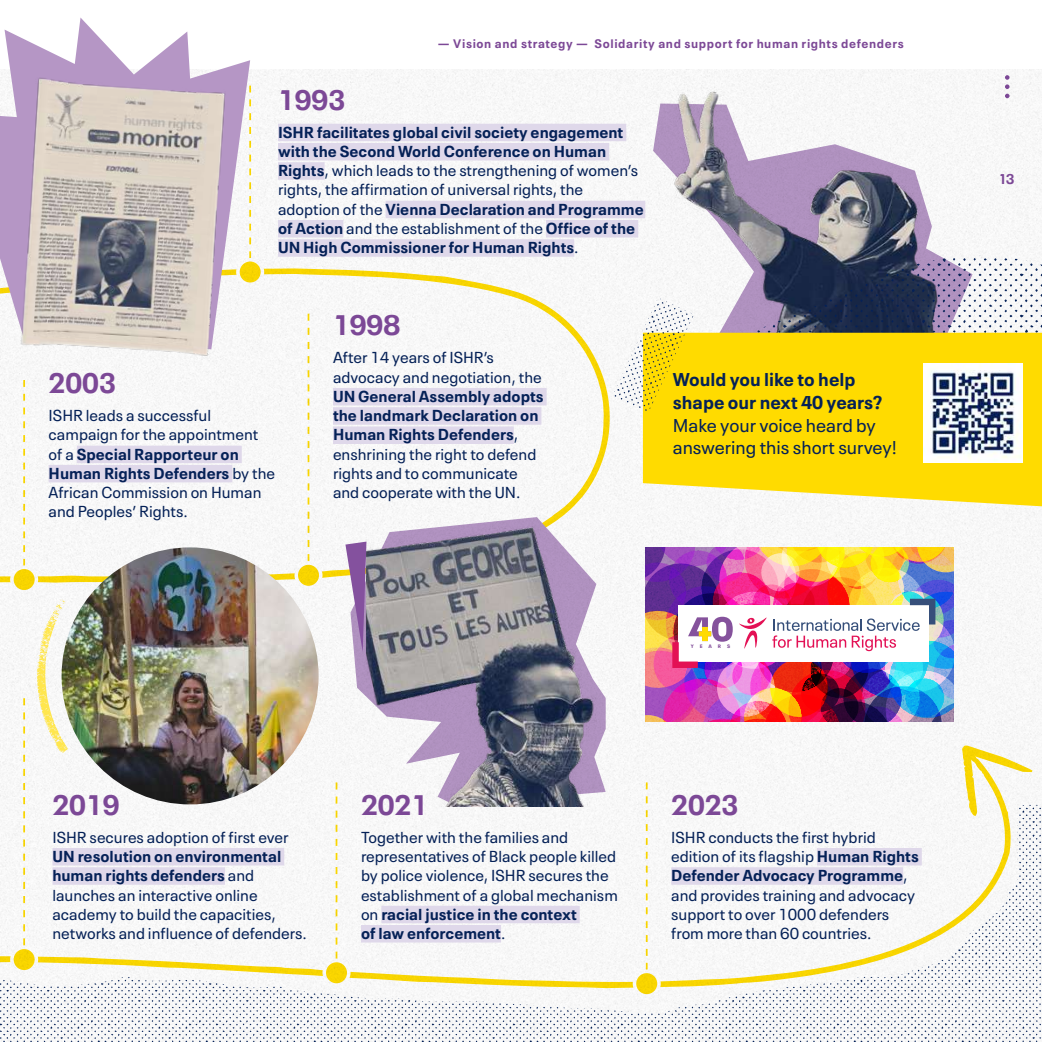
<style>
.page{position:relative;width:1042px;height:1042px;background:#fff}
.page>*{position:absolute;margin:0;border:0;box-sizing:border-box;transform-origin:0 0}
.t1{font:700 28px "Neue Plak Text";color:#7c4896}
.t2{font:18.38px/22.8px "Neue Plak Text";color:#052157}
.t3{font:700 18.38px/22.8px "Neue Plak Text";color:#052157}
.t4{font:15.75px/19.2px "Neue Plak Text";color:#052157}
.t5{font:700 15.75px/19.2px "Neue Plak Text";color:#052157}
.t6{font:700 14px "Neue Plak Text";color:#7c4896}
.t7{font:700 12.25px "Neue Plak Text";letter-spacing:.05em;color:#7c4896}
.t8{font:900 4.9px "Neue Plak Text";letter-spacing:1.2em;color:#85529c}
.s1{font-weight:400}
.s2{font-weight:700}
</style>
<div class="page">
<img style="left:0;top:69px;width:1042px;height:735px">
<svg style="left:1005px;top:75px;width:4px;height:23px"></svg>
<img style="left:671px;top:88px;width:319px;height:245px">
<svg style="left:751px;top:256px;width:291px;height:77px"></svg>
<svg style="left:0;top:18px;width:250px;height:331px"></svg>
<img style="left:17px;top:75px;width:209px;height:284px">
<img style="left:361px;top:498px;width:247px;height:306px">
<svg style="left:643px;top:333px;width:399px;height:173px;background:#fedd14"></svg>
<img style="left:923px;top:363px;width:99px;height:100px">
<svg style="left:612px;top:298px;width:82px;height:115px"></svg>
<div style="left:278px;top:124px;width:348px;height:17px;background:#dfd8ea"></div>
<div style="left:278px;top:143px;width:331px;height:17px;background:#dfd8ea"></div>
<div style="left:278px;top:162px;width:46px;height:18px;background:#dfd8ea"></div>
<div style="left:385px;top:201px;width:260px;height:17px;background:#dfd8ea"></div>
<div style="left:278px;top:220px;width:65px;height:17px;background:#dfd8ea"></div>
<div style="left:546px;top:220px;width:92px;height:17px;background:#dfd8ea"></div>
<div style="left:278px;top:239px;width:296px;height:18px;background:#dfd8ea"></div>
<div style="left:333px;top:388px;width:214px;height:17px;background:#dfd8ea"></div>
<div style="left:333px;top:407px;width:208px;height:18px;background:#dfd8ea"></div>
<div style="left:333px;top:426px;width:181px;height:18px;background:#dfd8ea"></div>
<div style="left:77px;top:446px;width:165px;height:17px;background:#dfd8ea"></div>
<div style="left:49px;top:465px;width:183px;height:17px;background:#dfd8ea"></div>
<img style="left:645px;top:547px;width:308px;height:175px">
<img style="left:62px;top:547px;width:257px;height:257px;border-radius:128px">
<svg style="left:345px;top:541px;width:21px;height:111px"></svg>
<svg style="left:0;top:804px;width:1042px;height:238px"></svg>
<svg style="left:37px;top:599px;width:31px;height:153px"></svg>
<p class="t7" style="left:438px;top:34px;width:467px">— Vision and strategy — Solidarity and support for human rights defenders</p>
<h1 class="t1" style="left:278px;top:77px;width:69px">1993</h1>
<p class="t5" style="left:278px;top:121px;width:367px">ISHR facilitates global civil society engagement with the Second World Conference on Human Rights<span class="s1">, which leads to the strengthening of women’s rights, the affirmation of universal rights, the adoption of the</span> Vienna Declaration and Programme of Action <span class="s1">and the establishment of the</span> Office of the UN High Commissioner for Human Rights<span class="s1">.</span></p>
<h1 class="t1" style="left:49px;top:360px;width:69px">2003</h1>
<p class="t4" style="left:49px;top:404px;width:228px">ISHR leads a successful campaign for the appointment of a <span class="s2">Special Rapporteur on<br>Human Rights Defenders</span> by the<br>African Commission on Human and Peoples’ Rights.</p>
<h1 class="t1" style="left:333px;top:302px;width:69px">1998</h1>
<p class="t4" style="left:333px;top:347px;width:210px">After 14 years of ISHR’s advocacy and negotiation, the</p>
<p class="t4" style="left:333px;top:385px;width:212px"><span class="s2">UN General Assembly adopts the landmark Declaration on<br>Human Rights Defenders</span>, enshrining the right to defend rights and to communicate and cooperate with the UN.</p>
<p class="t3" style="left:673px;top:366px;width:211px">Would you like to help shape our next 40 years?</p>
<p class="t2" style="left:673px;top:412px;width:226px">Make your voice heard by answering this short survey!</p>
<p class="t8" style="left:691px;top:642px;width:41px">YEARS</p>
<h1 class="t1" style="left:52px;top:781px;width:69px">2019</h1>
<p class="t4" style="left:52px;top:826px;width:238px">ISHR secures adoption of first ever</p>
<p class="t4" style="left:52px;top:845px;width:256px"><span class="s2">UN resolution on environmental human rights defenders</span> and launches an interactive online academy to build the capacities, networks and influence of defenders.</p>
<h1 class="t1" style="left:361px;top:781px;width:69px">2021</h1>
<p class="t4" style="left:361px;top:826px;width:258px">Together with the families and representatives of Black people killed by police violence, ISHR secures the establishment of a global mechanism on <span class="s2">racial justice in the context<br>of law enforcement</span>.</p>
<h1 class="t1" style="left:671px;top:781px;width:69px">2023</h1>
<p class="t4" style="left:671px;top:826px;width:249px">ISHR conducts the first hybrid edition of its flagship <span class="s2">Human Rights<br>Defender Advocacy Programme</span>, and provides training and advocacy support to over 1000 defenders from more than 60 countries.</p>
<p class="t6" style="left:1000px;top:167px;width:16px">13</p>
</div>
